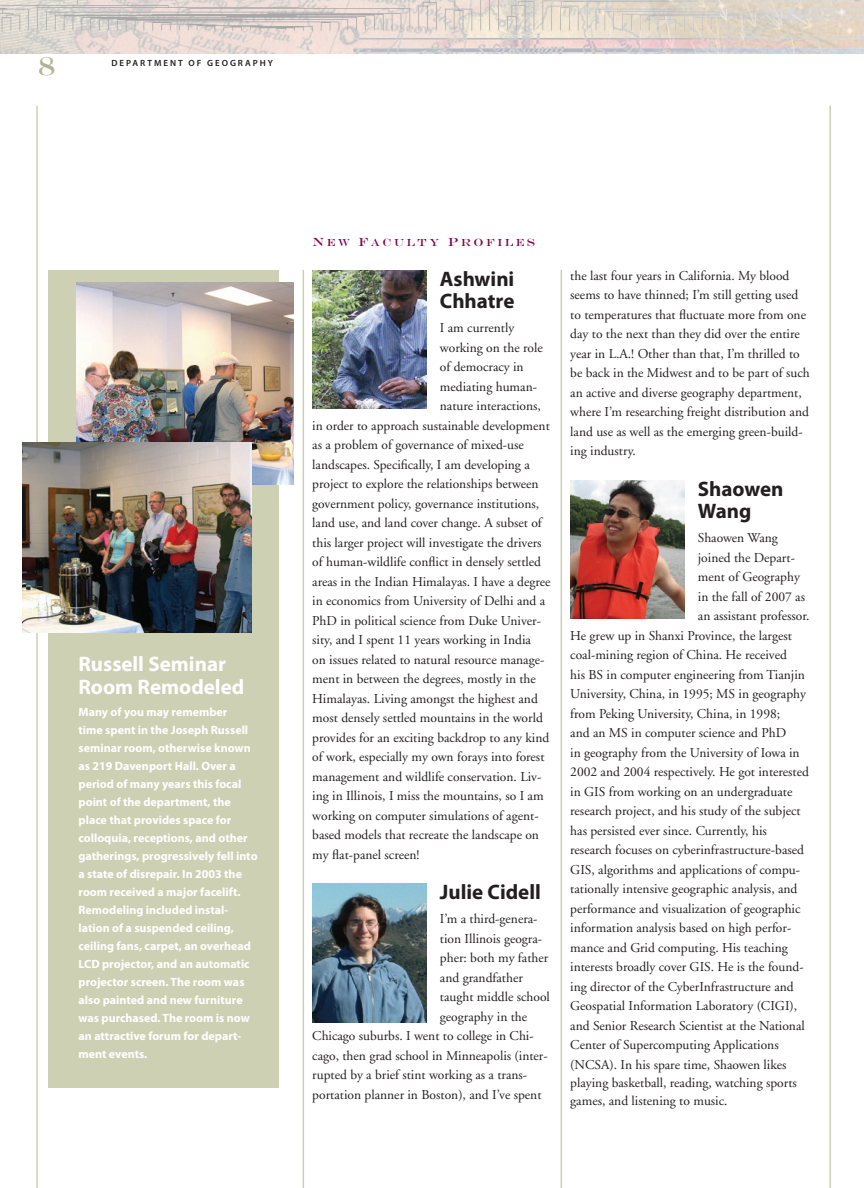
<style>
.page{position:relative;width:864px;height:1188px;background:#fff}
.page>*{position:absolute;margin:0;border:0;box-sizing:border-box;transform-origin:0 0}
.t1{font:700 21px/22.5px "Myriad Pro";color:#231f20}
.t2{font:700 21px/22.5px "Myriad Pro";color:#fff}
.t3{font:13.5px/19.5px "Adobe Garamond";color:#231f20}
.t4{font:700 12px/18px "Myriad Pro";color:#fff}
.t5{font:10.5px "Engravers";letter-spacing:.23em;color:#7d0449}
.t6{font:600 9px "Myriad Pro";letter-spacing:.22em;color:#231f20}
.s1{font-size:12px}
</style>
<div class="page">
<hr style="left:303px;top:270px;width:1px;height:918px;background:#ced0b4">
<hr style="left:561px;top:270px;width:1px;height:918px;background:#ced0b4">
<hr style="left:830px;top:106px;width:1px;height:1082px;background:#ced0b4">
<img style="left:0;top:0;width:864px;height:54px">
<hr style="left:36px;top:106px;width:2px;height:1082px;background:#ced0b4">
<div style="left:48px;top:270px;width:231px;height:817px;background:#ced0b4"></div>
<img style="left:570px;top:480px;width:114px;height:139px">
<img style="left:312px;top:270px;width:114px;height:139px">
<img style="left:312px;top:884px;width:114px;height:139px">
<img style="left:77px;top:282px;width:217px;height:203px">
<img style="left:23px;top:442px;width:228px;height:191px">
<p class="t6" style="left:111px;top:58px;width:163px">DEPARTMENT OF GEOGRAPHY</p>
<h1 class="t2" style="left:79px;top:652px;width:167px">Russell Seminar<br>Room Remodeled</h1>
<p class="t4" style="left:79px;top:703px;width:181px">Many of you may remember<br>time spent in the Joseph Russell seminar room, otherwise known as 219 Davenport Hall. Over a period of many years this focal point of the department, the place that provides space for colloquia, receptions, and other gatherings, progressively fell into a state of disrepair. In 2003 the room received a major facelift.<br>Remodeling included instal&shy;lation of a suspended ceiling, ceiling fans, carpet, an overhead<br>LCD projector, and an automatic projector screen. The room was also painted and new furniture was purchased. The room is now an attractive forum for depart&shy;ment events.</p>
<p class="t5" style="left:313px;top:237px;width:224px"><span class="s1">N</span>EW <span class="s1">F</span>ACULTY <span class="s1">P</span>ROFILES</p>
<h1 class="t1" style="left:440px;top:267px;width:76px">Ashwini<br>Chhatre</h1>
<p class="t3" style="left:440px;top:319px;width:76px">I am currently</p>
<p class="t3" style="left:440px;top:338px;width:104px">working on the role</p>
<p class="t3" style="left:440px;top:358px;width:85px">of democracy in</p>
<p class="t3" style="left:440px;top:377px;width:99px">mediating human-</p>
<p class="t3" style="left:440px;top:397px;width:103px">nature interactions,</p>
<p class="t3" style="left:312px;top:416px;width:239px">in order to approach sustainable development</p>
<p class="t3" style="left:312px;top:436px;width:213px">as a problem of governance of mixed-use</p>
<p class="t3" style="left:312px;top:455px;width:219px">landscapes. Specifically, I am developing a</p>
<p class="t3" style="left:312px;top:475px;width:228px">project to explore the relationships between</p>
<p class="t3" style="left:312px;top:494px;width:229px">government policy, governance institutions,</p>
<p class="t3" style="left:312px;top:514px;width:231px">land use, and land cover change. A subset of</p>
<p class="t3" style="left:312px;top:533px;width:231px">this larger project will investigate the drivers</p>
<p class="t3" style="left:312px;top:553px;width:230px">of human-wildlife conflict in densely settled</p>
<p class="t3" style="left:312px;top:572px;width:240px">areas in the Indian Himalayas. I have a degree</p>
<p class="t3" style="left:312px;top:592px;width:234px">in economics from University of Delhi and a</p>
<p class="t3" style="left:312px;top:611px;width:230px">PhD in political science from Duke Univer-</p>
<p class="t3" style="left:312px;top:631px;width:220px">sity, and I spent 11 years working in India</p>
<p class="t3" style="left:312px;top:650px;width:234px">on issues related to natural resource manage-</p>
<p class="t3" style="left:312px;top:670px;width:225px">ment in between the degrees, mostly in the</p>
<p class="t3" style="left:312px;top:689px;width:227px">Himalayas. Living amongst the highest and</p>
<p class="t3" style="left:312px;top:709px;width:232px">most densely settled mountains in the world</p>
<p class="t3" style="left:312px;top:728px;width:239px">provides for an exciting backdrop to any kind</p>
<p class="t3" style="left:312px;top:748px;width:234px">of work, especially my own forays into forest</p>
<p class="t3" style="left:312px;top:767px;width:231px">management and wildlife conservation. Liv-</p>
<p class="t3" style="left:312px;top:787px;width:233px">ing in Illinois, I miss the mountains, so I am</p>
<p class="t3" style="left:312px;top:806px;width:228px">working on computer simulations of agent-</p>
<p class="t3" style="left:312px;top:826px;width:228px">based models that recreate the landscape on</p>
<p class="t3" style="left:312px;top:845px;width:109px">my flat-panel screen!</p>
<h1 class="t1" style="left:440px;top:880px;width:103px">Julie Cidell</h1>
<p class="t3" style="left:440px;top:910px;width:99px">I’m a third-genera-</p>
<p class="t3" style="left:440px;top:929px;width:104px">tion Illinois geogra-</p>
<p class="t3" style="left:440px;top:949px;width:110px">pher: both my father</p>
<p class="t3" style="left:440px;top:968px;width:84px">and grandfather</p>
<p class="t3" style="left:440px;top:988px;width:112px">taught middle school</p>
<p class="t3" style="left:440px;top:1007px;width:89px">geography in the</p>
<p class="t3" style="left:312px;top:1027px;width:223px">Chicago suburbs. I went to college in Chi-</p>
<p class="t3" style="left:312px;top:1046px;width:237px">cago, then grad school in Minneapolis (inter-</p>
<p class="t3" style="left:312px;top:1066px;width:216px">rupted by a brief stint working as a trans-</p>
<p class="t3" style="left:312px;top:1085px;width:231px">portation planner in Boston), and I’ve spent</p>
<p class="t3" style="left:570px;top:266px;width:241px">the last four years in California. My blood seems to have thinned; I’m still getting used to temperatures that fluctuate more from one day to the next than they did over the entire year in L.A.! Other than that, I’m thrilled to be back in the Midwest and to be part of such an active and diverse geography department, where I’m researching freight distribution and land use as well as the emerging green-build&shy;ing industry.</p>
<h1 class="t1" style="left:698px;top:477px;width:87px">Shaowen<br>Wang</h1>
<p class="t3" style="left:698px;top:529px;width:82px">Shaowen Wang</p>
<p class="t3" style="left:698px;top:548px;width:99px">joined the Depart-</p>
<p class="t3" style="left:698px;top:568px;width:104px">ment of Geography</p>
<p class="t3" style="left:698px;top:587px;width:109px">in the fall of 2007 as</p>
<p class="t3" style="left:698px;top:607px;width:113px">an assistant professor.</p>
<p class="t3" style="left:570px;top:626px;width:223px">He grew up in Shanxi Province, the largest</p>
<p class="t3" style="left:570px;top:646px;width:218px">coal-mining region of China. He received</p>
<p class="t3" style="left:570px;top:665px;width:236px">his BS in computer engineering from Tianjin</p>
<p class="t3" style="left:570px;top:685px;width:237px">University, China, in 1995; MS in geography</p>
<p class="t3" style="left:570px;top:704px;width:211px">from Peking University, China, in 1998;</p>
<p class="t3" style="left:570px;top:724px;width:217px">and an MS in computer science and PhD</p>
<p class="t3" style="left:570px;top:743px;width:231px">in geography from the University of Iowa in</p>
<p class="t3" style="left:570px;top:763px;width:240px">2002 and 2004 respectively. He got interested</p>
<p class="t3" style="left:570px;top:782px;width:224px">in GIS from working on an undergraduate</p>
<p class="t3" style="left:570px;top:802px;width:232px">research project, and his study of the subject</p>
<p class="t3" style="left:570px;top:821px;width:198px">has persisted ever since. Currently, his</p>
<p class="t3" style="left:570px;top:841px;width:235px">research focuses on cyberinfrastructure-based</p>
<p class="t3" style="left:570px;top:860px;width:231px">GIS, algorithms and applications of compu-</p>
<p class="t3" style="left:570px;top:880px;width:229px">tationally intensive geographic analysis, and</p>
<p class="t3" style="left:570px;top:899px;width:232px">performance and visualization of geographic</p>
<p class="t3" style="left:570px;top:919px;width:223px">information analysis based on high perfor-</p>
<p class="t3" style="left:570px;top:938px;width:219px">mance and Grid computing. His teaching</p>
<p class="t3" style="left:570px;top:958px;width:235px">interests broadly cover GIS. He is the found-</p>
<p class="t3" style="left:570px;top:977px;width:225px">ing director of the CyberInfrastructure and</p>
<p class="t3" style="left:570px;top:997px;width:229px">Geospatial Information Laboratory (CIGI),</p>
<p class="t3" style="left:570px;top:1016px;width:236px">and Senior Research Scientist at the National</p>
<p class="t3" style="left:570px;top:1036px;width:210px">Center of Supercomputing Applications</p>
<p class="t3" style="left:570px;top:1055px;width:218px">(NCSA). In his spare time, Shaowen likes</p>
<p class="t3" style="left:570px;top:1074px;width:228px;line-height:18px">playing basketball, reading, watching sports games, and listening to music.</p>
</div>
